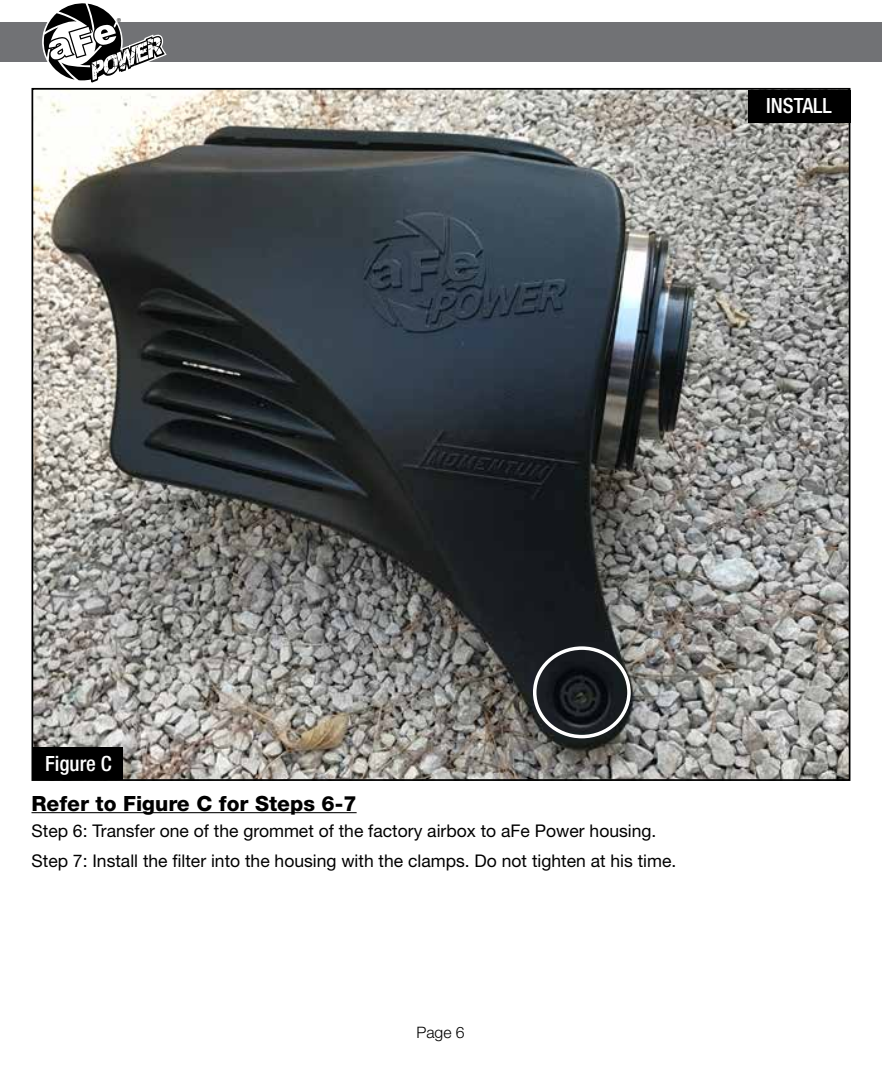
<style>
.page{position:relative;width:882px;height:1071px;background:#fff}
.page>*{position:absolute;margin:0;border:0;box-sizing:border-box;transform-origin:0 0}
.t1{font:800 21px "Helvetica Neue";color:#000}
.t2{font:500 condensed 21px "Helvetica Neue";color:#fff}
.t3{font:17.5px/29.8px "Helvetica Neue";color:#000}
.t4{font:300 15.75px "Helvetica Neue";color:#000}
.t5{font:8.75px "Myriad";color:#000}
</style>
<div class="page">
<div style="left:0;top:23px;width:882px;height:39px;background:#717275"></div>
<svg style="left:43px;top:3px;width:124px;height:80px"></svg>
<img style="left:35px;top:91px;width:812px;height:687px">
<hr style="left:32px;top:812px;width:325px;height:1px;background:#000">
<div style="left:33px;top:747px;width:90px;height:33px;background:#000"></div>
<div style="left:748px;top:90px;width:102px;height:33px;background:#000"></div>
<div style="left:533px;top:646px;width:98px;height:92px;border:4px solid #fff;border-radius:50%"></div>
<p class="t5" style="left:117px;top:17px;width:6px">®</p>
<p class="t2" style="left:766px;top:93px;width:67px">INSTALL</p>
<p class="t2" style="left:45px;top:751px;width:68px">Figure C</p>
<p class="t1" style="left:32px;top:791px;width:327px">Refer to Figure C for Steps 6-7</p>
<p class="t3" style="left:32px;top:816px;width:646px">Step 6: Transfer one of the grommet of the factory airbox to aFe Power housing.<br>Step 7: Install the filter into the housing with the clamps. Do not tighten at his time.</p>
<p class="t4" style="left:416px;top:1023px;width:50px">Page 6</p>
</div>
